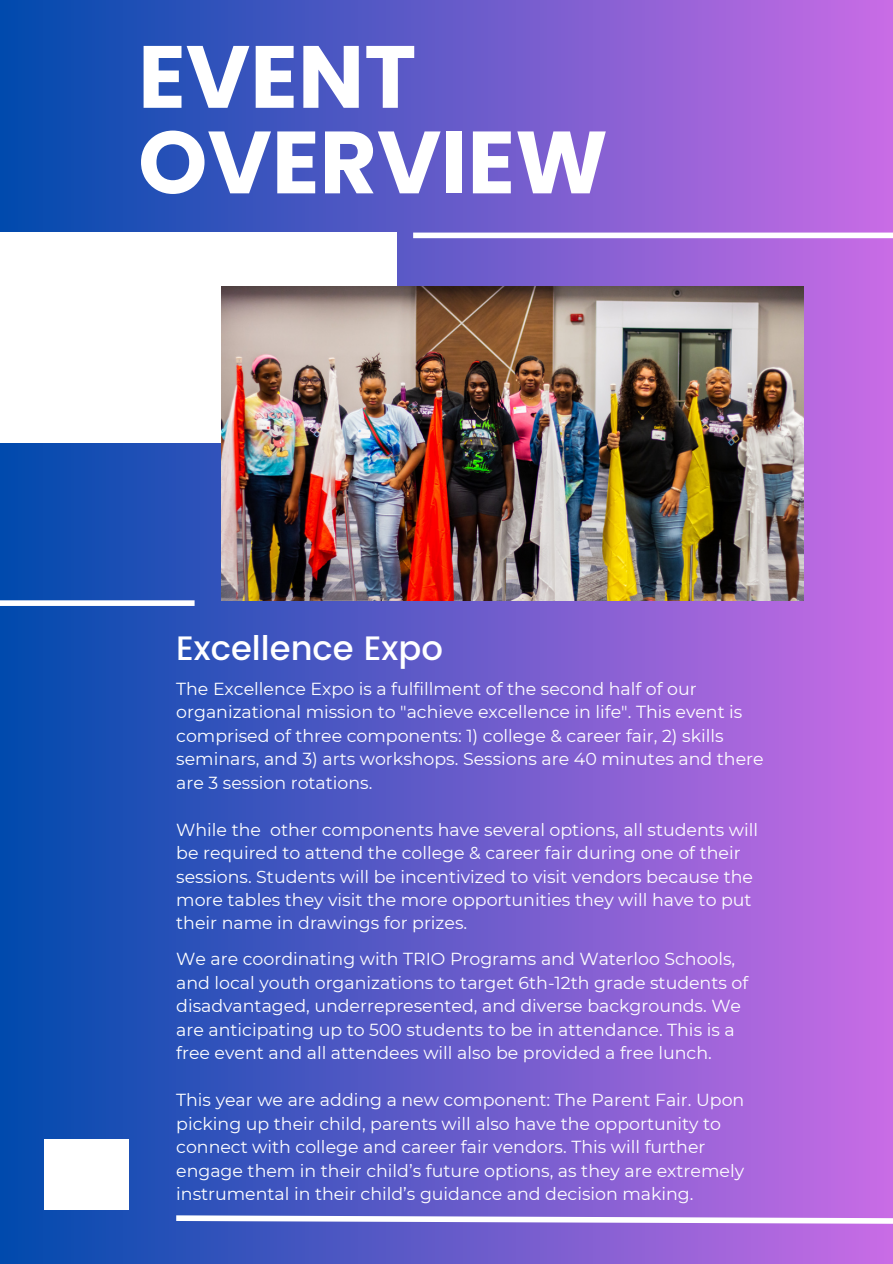
<style>
.page{position:relative;width:893px;height:1264px;background:#fff}
.page>*{position:absolute;margin:0;border:0;box-sizing:border-box;transform-origin:0 0}
.t1{font:700 88.2px/85.5px "Poppins";color:#fff}
.t2{font:500 33.75px "Poppins";color:#fff}
.t3{font:17.4px/23.4px "Montserrat";color:#fff}
</style>
<div class="page">
<div style="left:0;top:0;width:892px;height:1263px;background:linear-gradient(to right,#004aad,#c96ce5)"></div>
<div style="left:0;top:232px;width:397px;height:211px;background:#fff"></div>
<img style="left:222px;top:286px;width:581px;height:314px">
<div style="left:0;top:600px;width:194px;height:6px;background:#fff"></div>
<div style="left:413px;top:232px;width:479px;height:6px;background:#fff"></div>
<div style="left:44px;top:1139px;width:84px;height:70px;background:#fff"></div>
<svg style="left:170px;top:1212px;width:722px;height:14px"></svg>
<h1 class="t1" style="left:138px;top:34px;width:471px">EVENT<br>OVERVIEW</h1>
<p class="t2" style="left:176px;top:629px;width:268px">Excellence Expo</p>
<h2 class="t3" style="left:176px;top:676px;width:589px">The Excellence Expo is a fulfillment of the second half of our organizational mission to "achieve excellence in life". This event is comprised of three components: 1) college &amp; career fair, 2) skills seminars, and 3) arts workshops. Sessions are 40 minutes and there are 3 session rotations.</h2>
<p class="t3" style="left:176px;top:817px;width:583px">While the other components have several options, all students will be required to attend the college &amp; career fair during one of their sessions. Students will be incentivized to visit vendors because the more tables they visit the more opportunities they will have to put their name in drawings for prizes.</p>
<p class="t3" style="left:176px;top:947px;width:573px">We are coordinating with TRIO Programs and Waterloo Schools, and local youth organizations to target 6th-12th grade students of disadvantaged, underrepresented, and diverse backgrounds. We are anticipating up to 500 students to be in attendance. This is a free event and all attendees will also be provided a free lunch.</p>
<p class="t3" style="left:176px;top:1088px;width:569px">This year we are adding a new component: The Parent Fair. Upon picking up their child, parents will also have the opportunity to connect with college and career fair vendors. This will further engage them in their child’s future options, as they are extremely instrumental in their child’s guidance and decision making.</p>
</div>
